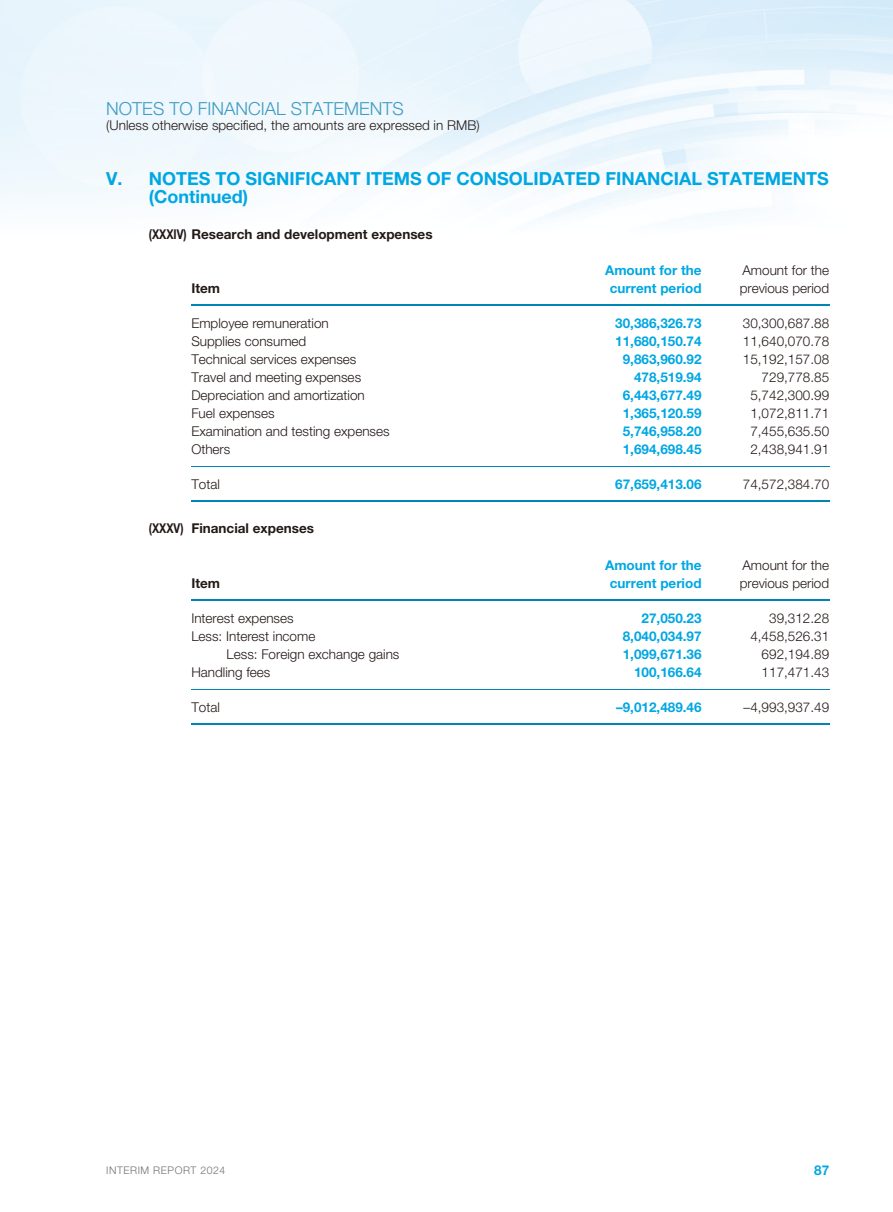
<style>
.page{position:relative;width:893px;height:1212px;background:#fff}
.page>*{position:absolute;margin:0;border:0;box-sizing:border-box;transform-origin:0 0}
.t1{font:700 18px/18px "Helvetica Neue LT Std";color:#00a7e2}
.t2{font:300 18px "Helvetica Neue LT Std";color:#3e9bc3}
.t3{font:300 13.5px/18px "Helvetica Neue LT Std";color:#231916}
.t4{font:700 13.5px/18px "Helvetica Neue LT Std";color:#00a7e2;text-align:center}
.t5{font:700 13.5px "Helvetica Neue LT Std";color:#231916;scale:.8 1}
.t6{font:700 13.5px "Helvetica Neue LT Std";color:#231916}
.t7{font:300 10.5px "Helvetica Neue LT Std";letter-spacing:.05em;color:#717171}
</style>
<div class="page">
<hr style="left:191px;top:304px;width:392px;height:2px;background:#0086b5">
<hr style="left:583px;top:304px;width:127px;height:2px;background:#0086b5">
<hr style="left:710px;top:304px;width:119px;height:2px;background:#0086b5">
<hr style="left:191px;top:466px;width:392px;height:1px;background:#0086b5">
<hr style="left:583px;top:466px;width:127px;height:1px;background:#0086b5">
<hr style="left:710px;top:466px;width:119px;height:1px;background:#0086b5">
<hr style="left:191px;top:501px;width:392px;height:1px;background:#0086b5">
<hr style="left:583px;top:501px;width:127px;height:1px;background:#0086b5">
<hr style="left:710px;top:501px;width:119px;height:1px;background:#0086b5">
<hr style="left:191px;top:599px;width:392px;height:1px;background:#0086b5">
<hr style="left:583px;top:599px;width:127px;height:1px;background:#0086b5">
<hr style="left:710px;top:599px;width:119px;height:1px;background:#0086b5">
<hr style="left:191px;top:689px;width:392px;height:1px;background:#0086b5">
<hr style="left:583px;top:689px;width:127px;height:1px;background:#0086b5">
<hr style="left:710px;top:689px;width:119px;height:1px;background:#0086b5">
<hr style="left:191px;top:723px;width:392px;height:1px;background:#0086b5">
<hr style="left:583px;top:723px;width:127px;height:1px;background:#0086b5">
<hr style="left:710px;top:723px;width:119px;height:1px;background:#0086b5">
<h1 class="t2" style="left:106px;top:102px;width:299px">NOTES TO FINANCIAL STATEMENTS</h1>
<p class="t3" style="left:106px;top:118px;width:375px">(Unless otherwise specified, the amounts are expressed in RMB)</p>
<h1 class="t1" style="left:149px;top:172px;width:682px;text-indent:-43px">V. NOTES TO SIGNIFICANT ITEMS OF CONSOLIDATED FINANCIAL STATEMENTS (Continued)</h1>
<p class="t5" style="left:149px;top:229px;width:356px">(XXXIV) Research and development expenses</p>
<p class="t6" style="left:191px;top:283px;width:30px">Item</p>
<p class="t4" style="left:605px;top:263px;width:98px">Amount for the current period</p>
<p class="t3" style="left:740px;top:263px;width:91px">Amount for the previous period</p>
<p class="t3" style="left:191px;top:316px;width:139px">Employee remuneration</p>
<p class="t4" style="left:615px;top:316px;width:88px">30,386,326.73</p>
<p class="t3" style="left:743px;top:316px;width:88px">30,300,687.88</p>
<p class="t3" style="left:191px;top:334px;width:117px">Supplies consumed</p>
<p class="t4" style="left:615px;top:334px;width:88px">11,680,150.74</p>
<p class="t3" style="left:743px;top:334px;width:88px">11,640,070.78</p>
<p class="t3" style="left:191px;top:352px;width:167px">Technical services expenses</p>
<p class="t4" style="left:623px;top:352px;width:80px">9,863,960.92</p>
<p class="t3" style="left:743px;top:352px;width:88px">15,192,157.08</p>
<p class="t3" style="left:191px;top:370px;width:171px">Travel and meeting expenses</p>
<p class="t4" style="left:634px;top:370px;width:69px">478,519.94</p>
<p class="t3" style="left:762px;top:370px;width:69px">729,778.85</p>
<p class="t3" style="left:191px;top:388px;width:175px">Depreciation and amortization</p>
<p class="t4" style="left:623px;top:388px;width:80px">6,443,677.49</p>
<p class="t3" style="left:750px;top:388px;width:80px">5,742,300.99</p>
<p class="t3" style="left:191px;top:406px;width:85px">Fuel expenses</p>
<p class="t4" style="left:623px;top:406px;width:80px">1,365,120.59</p>
<p class="t3" style="left:750px;top:406px;width:80px">1,072,811.71</p>
<p class="t3" style="left:191px;top:424px;width:200px">Examination and testing expenses</p>
<p class="t4" style="left:623px;top:424px;width:80px">5,746,958.20</p>
<p class="t3" style="left:750px;top:424px;width:80px">7,455,635.50</p>
<p class="t3" style="left:191px;top:442px;width:41px">Others</p>
<p class="t4" style="left:623px;top:442px;width:80px">1,694,698.45</p>
<p class="t3" style="left:750px;top:442px;width:80px">2,438,941.91</p>
<p class="t3" style="left:191px;top:477px;width:30px">Total</p>
<p class="t4" style="left:615px;top:477px;width:88px">67,659,413.06</p>
<p class="t3" style="left:743px;top:477px;width:88px">74,572,384.70</p>
<p class="t5" style="left:149px;top:524px;width:208px">(XXXV) Financial expenses</p>
<p class="t6" style="left:191px;top:578px;width:30px">Item</p>
<p class="t4" style="left:605px;top:557px;width:98px">Amount for the current period</p>
<p class="t3" style="left:740px;top:557px;width:91px">Amount for the previous period</p>
<p class="t3" style="left:191px;top:610px;width:104px">Interest expenses</p>
<p class="t4" style="left:642px;top:610px;width:62px">27,050.23</p>
<p class="t3" style="left:769px;top:610px;width:62px">39,312.28</p>
<p class="t3" style="left:191px;top:628px;width:126px">Less: Interest income</p>
<p class="t4" style="left:623px;top:628px;width:80px">8,040,034.97</p>
<p class="t3" style="left:750px;top:628px;width:80px">4,458,526.31</p>
<p class="t3" style="left:227px;top:646px;width:174px">Less: Foreign exchange gains</p>
<p class="t4" style="left:623px;top:646px;width:80px">1,099,671.36</p>
<p class="t3" style="left:762px;top:646px;width:69px">692,194.89</p>
<p class="t3" style="left:191px;top:664px;width:81px">Handling fees</p>
<p class="t4" style="left:634px;top:664px;width:69px">100,166.64</p>
<p class="t3" style="left:762px;top:664px;width:69px">117,471.43</p>
<p class="t3" style="left:191px;top:699px;width:30px">Total</p>
<p class="t4" style="left:616px;top:699px;width:87px">–9,012,489.46</p>
<p class="t3" style="left:744px;top:699px;width:87px">–4,993,937.49</p>
<p class="t7" style="left:106px;top:1166px;width:120px">INTERIM REPORT 2024</p>
<p class="t4" style="left:814px;top:1163px;width:17px">87</p>
</div>
